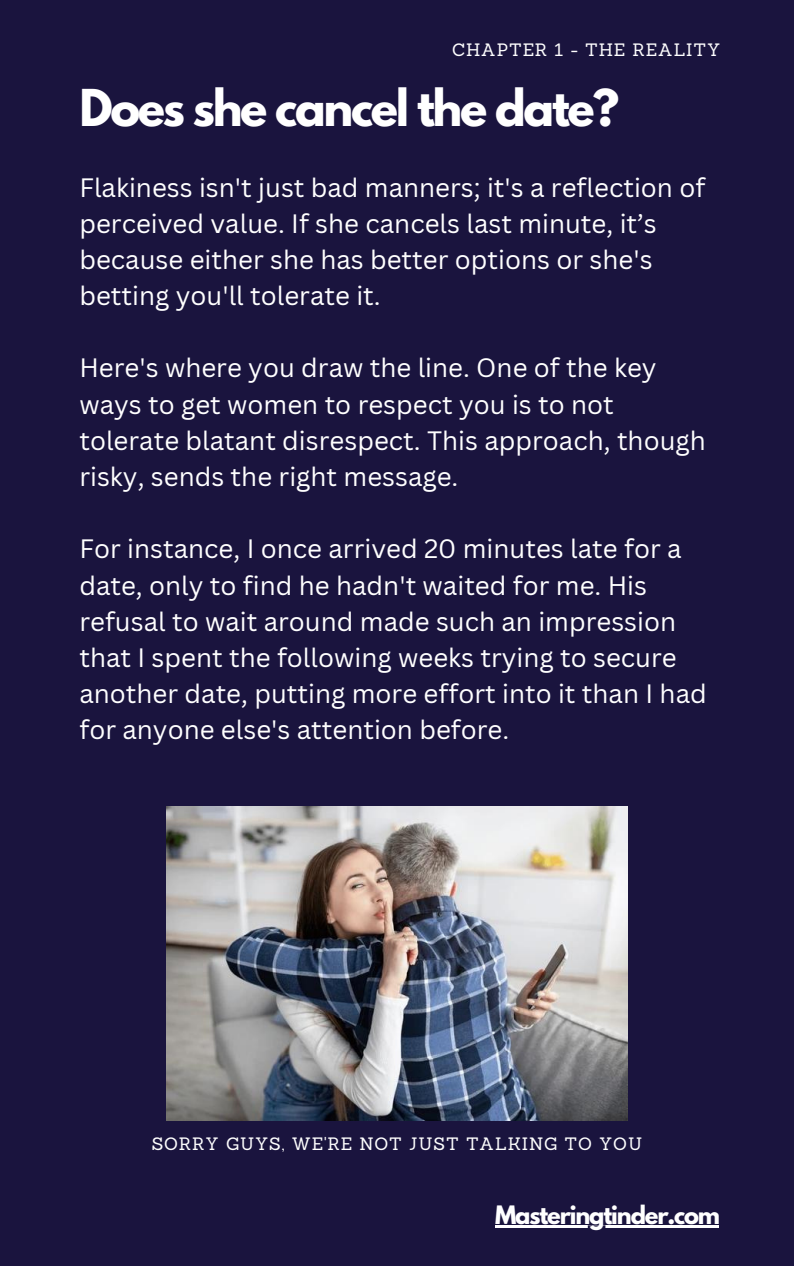
<style>
.page{position:relative;width:794px;height:1266px;background:#fff}
.page>*{position:absolute;margin:0;border:0;box-sizing:border-box;transform-origin:0 0}
.t1{font:700 45px "League Spartan";letter-spacing:-.05em;color:#fff}
.t2{font:25.88px/36.2px "Canva Sans";color:#fff}
.t3{font:700 22.5px "League Spartan";letter-spacing:-.05em;color:#fff}
.t4{font:17.4px "Sanchez";letter-spacing:.05em;color:#fff}
</style>
<div class="page">
<div style="left:0;top:0;width:793px;height:1266px;background:#1a143e"></div>
<img style="left:166px;top:806px;width:461px;height:314px">
<hr style="left:495px;top:1225px;width:223px;height:2px;background:#fff">
<p class="t4" style="left:452px;top:39px;width:269px">CHAPTER 1 - THE REALITY</p>
<h1 class="t1" style="left:79px;top:86px;width:541px">Does she cancel the date?</h1>
<p class="t2" style="left:79px;top:168px;width:627px">Flakiness isn't just bad manners; it's a reflection of perceived value. If she cancels last minute, it’s because either she has better options or she's betting you'll tolerate it.</p>
<p class="t2" style="left:79px;top:349px;width:627px">Here's where you draw the line. One of the key ways to get women to respect you is to not tolerate blatant disrespect. This approach, though risky, sends the right message.</p>
<p class="t2" style="left:79px;top:530px;width:628px">For instance, I once arrived 20 minutes late for a date, only to find he hadn't waited for me. His refusal to wait around made such an impression that I spent the following weeks trying to secure another date, putting more effort into it than I had for anyone else's attention before.</p>
<p class="t4" style="left:152px;top:1132px;width:491px">SORRY GUYS, WE'RE NOT JUST TALKING TO YOU</p>
<p class="t3" style="left:495px;top:1204px;width:226px">Masteringtinder.com</p>
</div>
